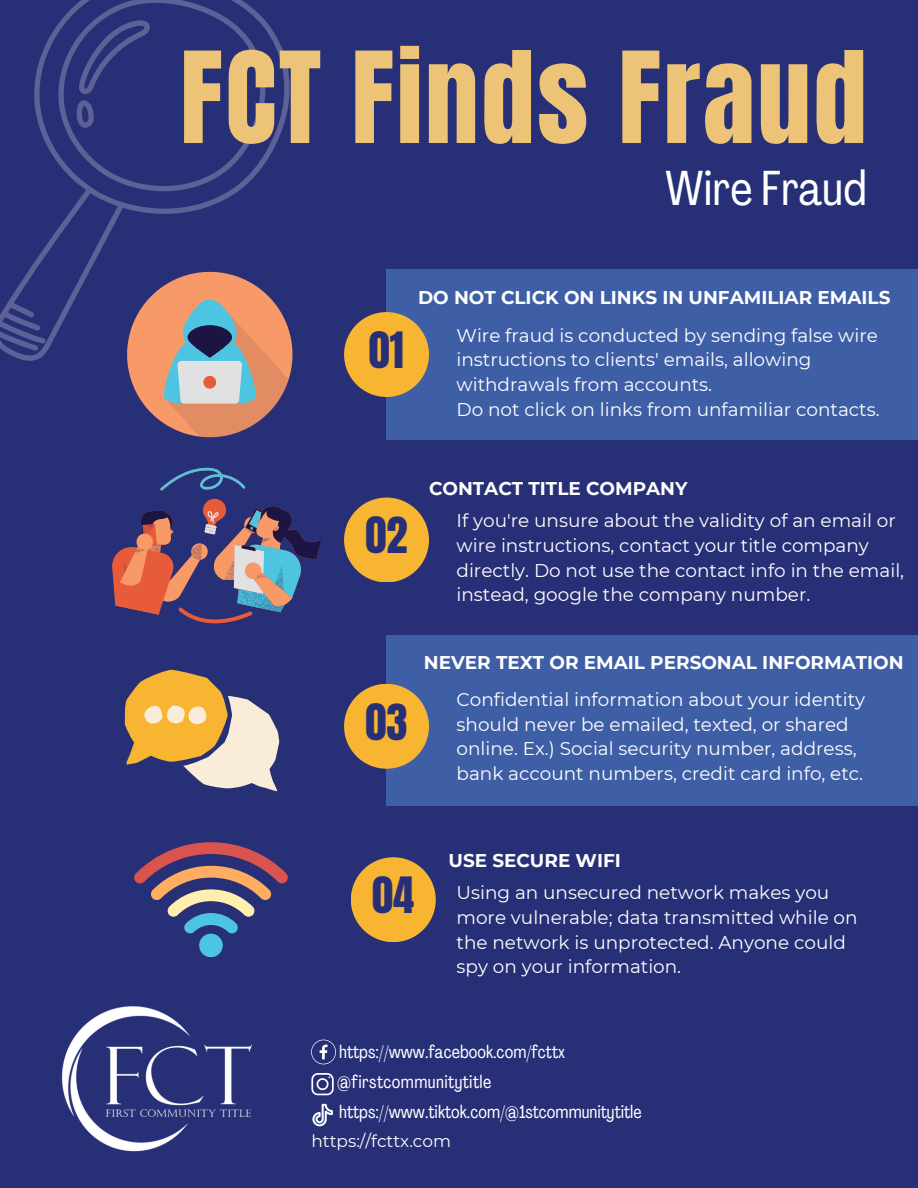
<style>
.page{position:relative;width:918px;height:1188px;background:#272f76}
.page>*{position:absolute;margin:0;border:0;box-sizing:border-box;transform-origin:0 0}
.t1{font:107.7px "Anton";letter-spacing:.02em;color:#ecc377}
.t2{font:48.45px "Agrandir Tight";color:#fff}
.t3{font:42.6px "Anton";color:#272f76}
.t4{font:18.45px/24.8px "Montserrat";color:#fff}
.t5{font:700 18.45px "Montserrat";color:#fff}
.t6{font:18px "Agrandir Tight";color:#fff}
.t7{font:18px "Agrandir Tight";letter-spacing:.02em;color:#fff}
.t8{font:16.95px "Montserrat";color:#fff}
</style>
<div class="page">
<div style="left:387px;top:269px;width:531px;height:171px;background:#3e5ea6"></div>
<div style="left:344px;top:312px;width:85px;height:85px;background:#f8b532;border-radius:50%"></div>
<div style="left:387px;top:636px;width:531px;height:170px;background:#3e5ea6"></div>
<div style="left:344px;top:498px;width:85px;height:84px;background:#f8b532;border-radius:50%"></div>
<div style="left:344px;top:684px;width:85px;height:85px;background:#f8b532;border-radius:50%"></div>
<div style="left:351px;top:857px;width:85px;height:85px;background:#f8b532;border-radius:50%"></div>
<img style="left:61px;top:1006px;width:191px;height:145px">
<svg style="left:311px;top:1040px;width:25px;height:24px"></svg>
<svg style="left:311px;top:1073px;width:23px;height:22px"></svg>
<svg style="left:312px;top:1104px;width:21px;height:22px"></svg>
<svg style="left:0;top:0;width:292px;height:437px"></svg>
<svg style="left:112px;top:552px;width:6px;height:55px"></svg>
<svg style="left:118px;top:467px;width:203px;height:157px"></svg>
<svg style="left:124px;top:670px;width:155px;height:121px"></svg>
<svg style="left:134px;top:842px;width:154px;height:115px"></svg>
<p class="t1" style="left:180px;top:20px;width:689px">FCT Finds Fraud</p>
<p class="t2" style="left:666px;top:169px;width:203px">Wire Fraud</p>
<p class="t3" style="left:369px;top:319px;width:37px">01</p>
<p class="t5" style="left:418px;top:286px;width:474px">DO NOT CLICK ON LINKS IN UNFAMILIAR EMAILS</p>
<p class="t4" style="left:457px;top:323px;width:423px">Wire fraud is conducted by sending false wire instructions to clients' emails, allowing withdrawals from accounts.</p>
<p class="t4" style="left:457px;top:397px;width:425px">Do not click on links from unfamiliar contacts.</p>
<p class="t3" style="left:365px;top:505px;width:44px">02</p>
<p class="t5" style="left:429px;top:477px;width:260px">CONTACT TITLE COMPANY</p>
<p class="t4" style="left:457px;top:508px;width:449px">If you're unsure about the validity of an email or wire instructions, contact your title company directly. Do not use the contact info in the email, instead, google the company number.</p>
<p class="t3" style="left:365px;top:691px;width:44px">03</p>
<p class="t5" style="left:424px;top:651px;width:481px">NEVER TEXT OR EMAIL PERSONAL INFORMATION</p>
<p class="t4" style="left:457px;top:687px;width:410px">Confidential information about your identity should never be emailed, texted, or shared online. Ex.) Social security number, address, bank account numbers, credit card info, etc.</p>
<p class="t5" style="left:449px;top:849px;width:174px">USE SECURE WIFI</p>
<p class="t3" style="left:372px;top:865px;width:44px">04</p>
<p class="t4" style="left:457px;top:880px;width:403px">Using an unsecured network makes you more vulnerable; data transmitted while on the network is unprotected. Anyone could spy on your information.</p>
<p class="t6" style="left:339px;top:1045px;width:227px">https://www.facebook.com/fcttx</p>
<p class="t7" style="left:337px;top:1075px;width:156px">@firstcommunitytitle</p>
<p class="t6" style="left:339px;top:1104px;width:304px">https://www.tiktok.com/@1stcommunitytitle</p>
<p class="t8" style="left:311px;top:1131px;width:141px">https://fcttx.com</p>
</div>
